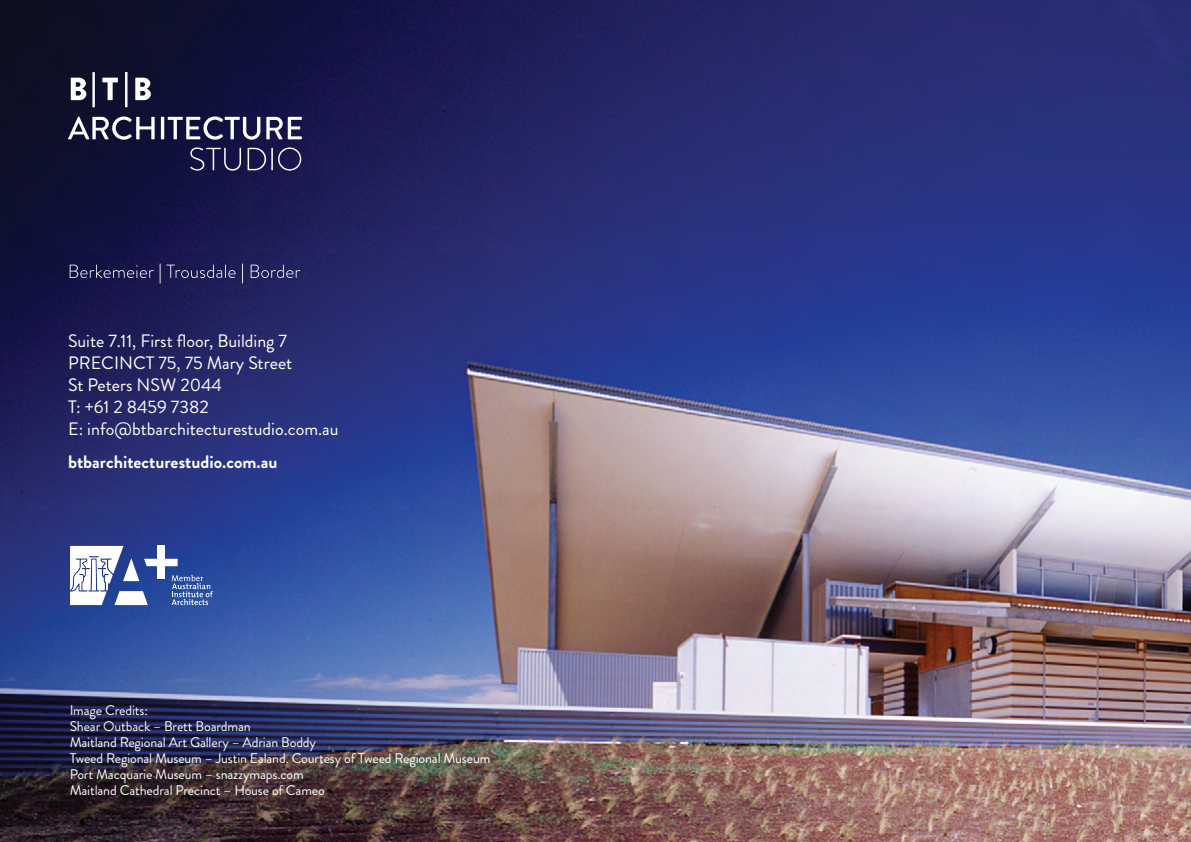
<style>
.page{position:relative;width:1191px;height:842px;background:#fff}
.page>*{position:absolute;margin:0;border:0;box-sizing:border-box;transform-origin:0 0}
.t1{font:18px/22px "Brandon Grotesque";color:#fff}
.t2{font:700 18px "Brandon Grotesque";color:#fff}
.t3{font:14px/16px "Brandon Grotesque";letter-spacing:-.01em;color:#fff}
</style>
<div class="page">
<img style="left:0;top:0;width:1191px;height:842px">
<svg style="left:68px;top:116px;width:87px;height:24px"></svg>
<hr style="left:161px;top:117px;width:3px;height:22px;background:#fff">
<svg style="left:168px;top:116px;width:92px;height:24px"></svg>
<svg style="left:266px;top:117px;width:36px;height:22px"></svg>
<svg style="left:71px;top:78px;width:15px;height:22px"></svg>
<svg style="left:102px;top:78px;width:16px;height:22px"></svg>
<svg style="left:135px;top:78px;width:16px;height:22px"></svg>
<hr style="left:92px;top:72px;width:3px;height:35px;background:#fff">
<hr style="left:125px;top:72px;width:2px;height:35px;background:#fff">
<svg style="left:190px;top:147px;width:51px;height:24px"></svg>
<svg style="left:248px;top:148px;width:18px;height:22px"></svg>
<hr style="left:271px;top:148px;width:2px;height:22px;background:#fff">
<svg style="left:278px;top:147px;width:23px;height:24px"></svg>
<svg style="left:70px;top:265px;width:84px;height:13px"></svg>
<svg style="left:160px;top:263px;width:75px;height:20px"></svg>
<svg style="left:242px;top:263px;width:1px;height:20px"></svg>
<svg style="left:251px;top:265px;width:49px;height:13px"></svg>
<svg style="left:70px;top:546px;width:143px;height:59px"></svg>
<p class="t1" style="left:68px;top:330px;width:272px">Suite 7.11, First floor, Building 7<br>PRECINCT 75, 75 Mary Street<br>St Peters NSW 2044<br>T: +61 2 8459 7382<br>E: info@btbarchitecturestudio.com.au</p>
<p class="t2" style="left:68px;top:450px;width:211px">btbarchitecturestudio.com.au</p>
<p class="t3" style="left:70px;top:702px;width:422px">Image Credits:<br>Shear Outback – Brett Boardman<br>Maitland Regional Art Gallery – Adrian Boddy<br>Tweed Regional Museum – Justin Ealand. Courtesy of Tweed Regional Museum Port Macquarie Museum – snazzymaps.com<br>Maitland Cathedral Precinct – House of Cameo</p>
</div>
